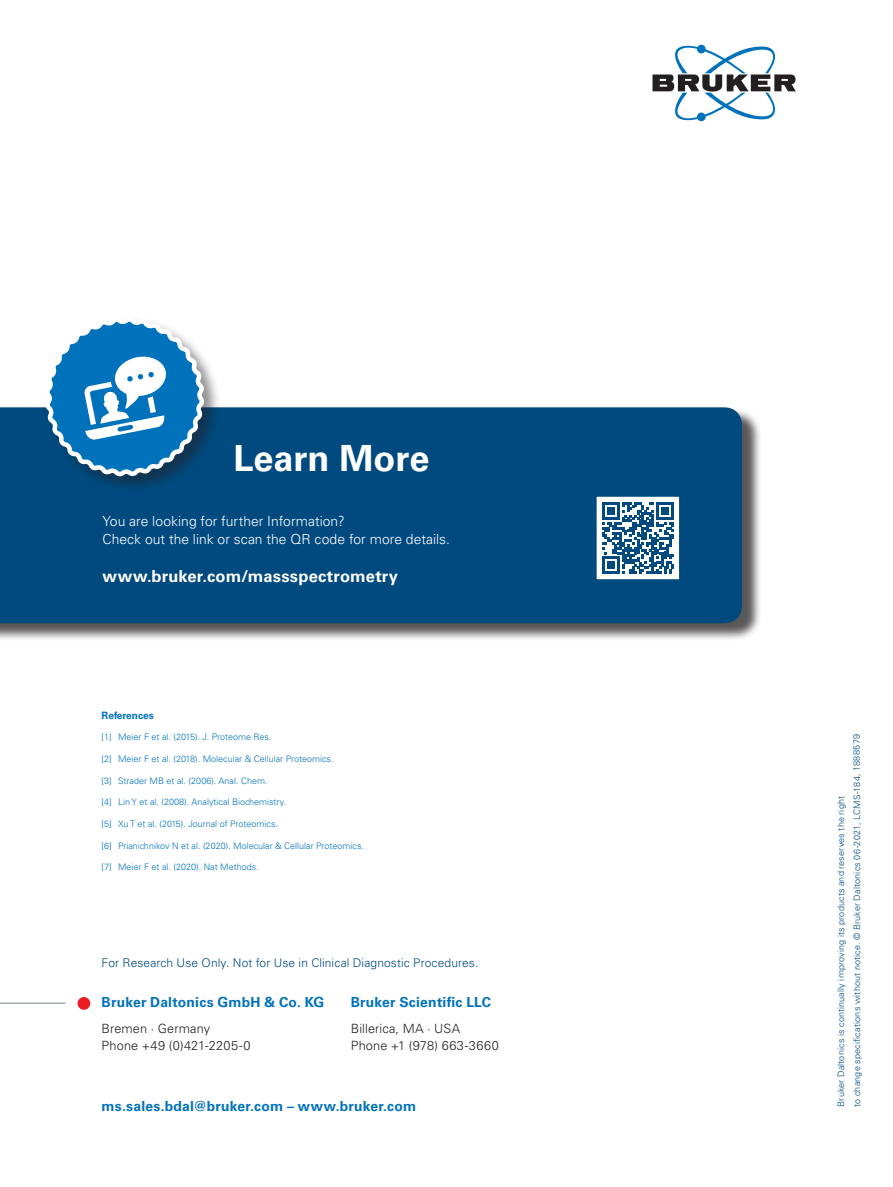
<style>
.page{position:relative;width:893px;height:1187px;background:#fff}
.page>*{position:absolute;margin:0;border:0;box-sizing:border-box;transform-origin:0 0}
.t1{font:700 36px "Univers LT Std";color:#fff}
.t2{font:700 16.5px "Univers LT Std";letter-spacing:.01em;color:#fff}
.t3{font:700 13.8px "Univers LT Std";letter-spacing:.015em;color:#0072bc}
.t4{font:300 13.8px/18.8px "Univers LT Std";letter-spacing:.005em;color:#fff}
.t5{font:300 12.75px/17px "Univers LT Std";letter-spacing:.01em;color:#231f20}
.t6{font:300 12px "Univers LT Std";letter-spacing:.01em;color:#004a7f}
.t7{font:700 10.2px "Univers LT Std";color:#0072bc}
.t8{font:300 9px "Univers LT Std";color:#0072bc}
.t9{font:300 9px/15.8px "Univers LT Std";letter-spacing:.02em;color:#004a7f}
</style>
<div class="page">
<hr style="left:0;top:1002px;width:65px;height:1px;background:#738a95">
<div style="left:78px;top:996px;width:12px;height:13px;background:#ee1d23;border-radius:50%"></div>
<svg style="left:652px;top:44px;width:144px;height:78px"></svg>
<div style="left:0;top:408px;width:762px;height:233px;background:#231f20;opacity:.75"></div>
<div style="left:0;top:407px;width:742px;height:216px;background:#004a7f"></div>
<div style="left:44px;top:316px;width:177px;height:177px;background:#231f20;opacity:.5"></div>
<svg style="left:41px;top:316px;width:168px;height:164px"></svg>
<svg style="left:594px;top:494px;width:88px;height:87px"></svg>
<h1 class="t1" style="left:233px;top:437px;width:198px">Learn More</h1>
<h3 class="t4" style="left:102px;top:511px;width:349px">You are looking for further Information?<br>Check out the link or scan the QR code for more details.</h3>
<h2 class="t2" style="left:102px;top:566px;width:297px">www.bruker.com/massspectrometry</h2>
<p class="t7" style="left:102px;top:709px;width:54px">References</p>
<p class="t8" style="left:102px;top:731px;width:171px">[1] Meier F et al. (2015). J. Proteome Res.</p>
<p class="t8" style="left:102px;top:753px;width:233px">[2] Meier F et al. (2018). Molecular &amp; Cellular Proteomics.</p>
<p class="t8" style="left:102px;top:775px;width:168px">[3] Strader MB et al. (2006). Anal. Chem.</p>
<p class="t8" style="left:102px;top:796px;width:186px">[4] Lin Y et al. (2008). Analytical Biochemistry.</p>
<p class="t8" style="left:102px;top:818px;width:178px">[5] Xu T et al. (2015). Journal of Proteomics.</p>
<p class="t8" style="left:102px;top:839px;width:264px">[6] Prianichnikov N et al. (2020). Molecular &amp; Cellular Proteomics.</p>
<p class="t8" style="left:102px;top:861px;width:159px">[7] Meier F et al. (2020). Nat Methods.</p>
<h3 class="t6" style="left:102px;top:955px;width:378px">For Research Use Only. Not for Use in Clinical Diagnostic Procedures.</h3>
<h3 class="t3" style="left:102px;top:994px;width:224px">Bruker Daltonics GmbH &amp; Co. KG</h3>
<h3 class="t5" style="left:102px;top:1020px;width:150px">Bremen · Germany<br>Phone +49 (0)421-2205-0</h3>
<h3 class="t3" style="left:351px;top:994px;width:142px">Bruker Scientific LLC</h3>
<h3 class="t5" style="left:351px;top:1020px;width:149px">Billerica, MA · USA<br>Phone +1 (978) 663-3660</h3>
<h3 class="t3" style="left:102px;top:1098px;width:316px">ms.sales.bdal@bruker.com – www.bruker.com</h3>
<p class="t9" style="left:833px;top:1106px;width:374px;rotate:-90deg">Bruker Daltonics is continually improving its products and reserves the right<br>to change specifications without notice. © Bruker Daltonics 06-2021, LCMS-184, 1888579</p>
</div>
